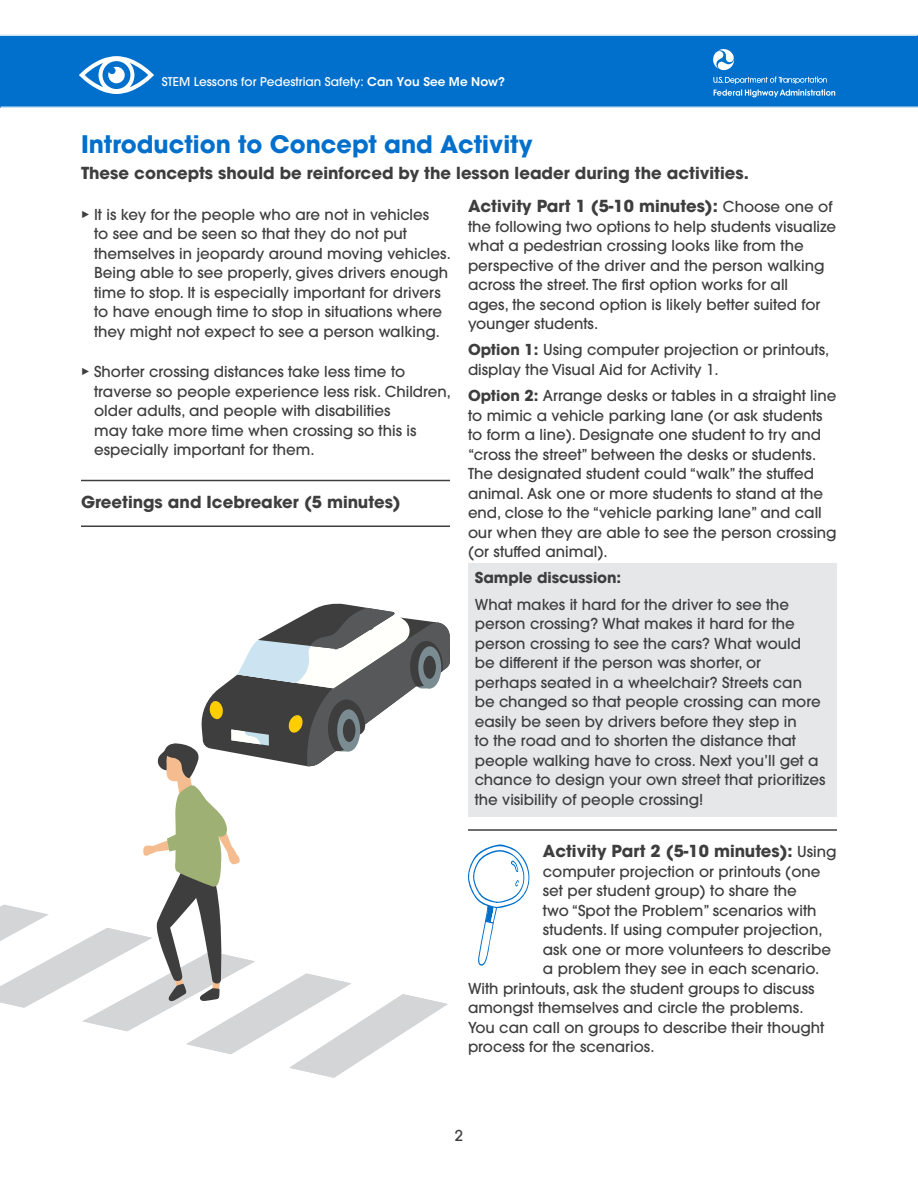
<style>
.page{position:relative;width:918px;height:1188px;background:#fff}
.page>*{position:absolute;margin:0;border:0;box-sizing:border-box;transform-origin:0 0}
.t1{font:700 24px "ITC Avant Garde Pro";color:#0070cc}
.t2{font:700 16.5px "ITC Avant Garde Pro";color:#3e3e3f}
.t3{font:500 15px/19.5px "ITC Avant Garde Pro";color:#3e3e3f}
.t4{font:700 15px "ITC Avant Garde Pro";letter-spacing:-.005em;color:#3e3e3f}
.t5{font:500 12px "ITC Avant Garde Pro";color:#fff}
.s1{font-family:"ITC Avant Garde Std";font-weight:600}
.s2{font-family:"Nimbus San";font-weight:900;font-size:16.5px}
.s3{font-weight:500;font-size:15px}
.s4{font-weight:700}
</style>
<div class="page">
<div style="left:0;top:35px;width:918px;height:73px;background:#0070cc"></div>
<hr style="left:1px;top:106px;width:917px;height:2px;background:#cce3f2">
<hr style="left:0;top:34px;width:917px;height:2px;background:#cce3f2">
<svg style="left:79px;top:56px;width:75px;height:38px"></svg>
<div style="left:468px;top:563px;width:369px;height:254px;background:#e6e7e9"></div>
<hr style="left:81px;top:480px;width:369px;height:1px;background:#3e3e3f">
<hr style="left:81px;top:526px;width:369px;height:1px;background:#3e3e3f">
<hr style="left:468px;top:829px;width:369px;height:2px;background:#3e3e3f">
<svg style="left:468px;top:844px;width:62px;height:122px"></svg>
<svg style="left:0;top:603px;width:450px;height:475px"></svg>
<svg style="left:713px;top:49px;width:21px;height:22px"></svg>
<svg style="left:714px;top:77px;width:121px;height:20px"></svg>
<p class="t5" style="left:162px;top:74px;width:345px">STEM Lessons for Pedestrian Safety: <span class="s1">Can You See Me Now?</span></p>
<h1 class="t1" style="left:81px;top:128px;width:453px">Introduction to Concept and Activity</h1>
<p class="t2" style="left:81px;top:162px;width:669px">These concepts should be reinforced by the lesson leader during the activities.</p>
<p class="t3" style="left:94px;top:204px;width:358px;text-indent:-13px"><span class="s2">▸</span> It is key for the people who are not in vehicles<br>to see and be seen so that they do not put themselves in jeopardy around moving vehicles.<br>Being able to see properly, gives drivers enough time to stop. It is especially important for drivers to have enough time to stop in situations where they might not expect to see a person walking.</p>
<p class="t3" style="left:94px;top:362px;width:358px;text-indent:-13px"><span class="s2">▸</span> Shorter crossing distances take less time to traverse so people experience less risk. Children, older adults, and people with disabilities<br>may take more time when crossing so this is especially important for them.</p>
<h2 class="t2" style="left:81px;top:490px;width:321px">Greetings and Icebreaker (5 minutes)</h2>
<h2 class="t2" style="left:468px;top:195px;width:366px">Activity Part 1 (5-10 minutes): <span class="s3">Choose one of</span></h2>
<p class="t3" style="left:468px;top:216px;width:370px">the following two options to help students visualize what a pedestrian crossing looks like from the perspective of the driver and the person walking across the street. The first option works for all<br>ages, the second option is likely better suited for younger students.</p>
<h3 class="t3" style="left:468px;top:340px;width:363px"><span class="s4">Option 1:</span> Using computer projection or printouts,</h3>
<p class="t3" style="left:468px;top:359px;width:252px">display the Visual Aid for Activity 1.</p>
<h3 class="t3" style="left:468px;top:386px;width:370px"><span class="s4">Option 2:</span> Arrange desks or tables in a straight line</h3>
<p class="t3" style="left:468px;top:405px;width:370px">to mimic a vehicle parking lane (or ask students to form a line). Designate one student to try and “cross the street” between the desks or students.<br>The designated student could “walk” the stuffed animal. Ask one or more students to stand at the end, close to the “vehicle parking lane” and call our when they are able to see the person crossing (or stuffed animal).</p>
<h3 class="t4" style="left:475px;top:568px;width:148px">Sample discussion:</h3>
<p class="t3" style="left:475px;top:594px;width:352px">What makes it hard for the driver to see the person crossing? What makes it hard for the person crossing to see the cars? What would<br>be different if the person was shorter, or perhaps seated in a wheelchair? Streets can be changed so that people crossing can more easily be seen by drivers before they step in<br>to the road and to shorten the distance that people walking have to cross. Next you’ll get a chance to design your own street that prioritizes the visibility of people crossing!</p>
<h2 class="t2" style="left:543px;top:840px;width:295px">Activity Part 2 (5-10 minutes): <span class="s3">Using</span></h2>
<p class="t3" style="left:543px;top:861px;width:279px">computer projection or printouts (one</p>
<p class="t3" style="left:543px;top:881px;width:255px">set per student group) to share the</p>
<p class="t3" style="left:543px;top:900px;width:275px">two “Spot the Problem” scenarios with</p>
<p class="t3" style="left:543px;top:920px;width:281px">students. If using computer projection,</p>
<p class="t3" style="left:543px;top:939px;width:290px">ask one or more volunteers to describe</p>
<p class="t3" style="left:543px;top:959px;width:278px">a problem they see in each scenario.</p>
<p class="t3" style="left:468px;top:978px;width:348px">With printouts, ask the student groups to discuss</p>
<p class="t3" style="left:468px;top:998px;width:337px">amongst themselves and circle the problems.</p>
<p class="t3" style="left:468px;top:1017px;width:358px">You can call on groups to describe their thought</p>
<p class="t3" style="left:468px;top:1037px;width:188px">process for the scenarios.</p>
<p class="t3" style="left:455px;top:1126px;width:10px">2</p>
</div>
